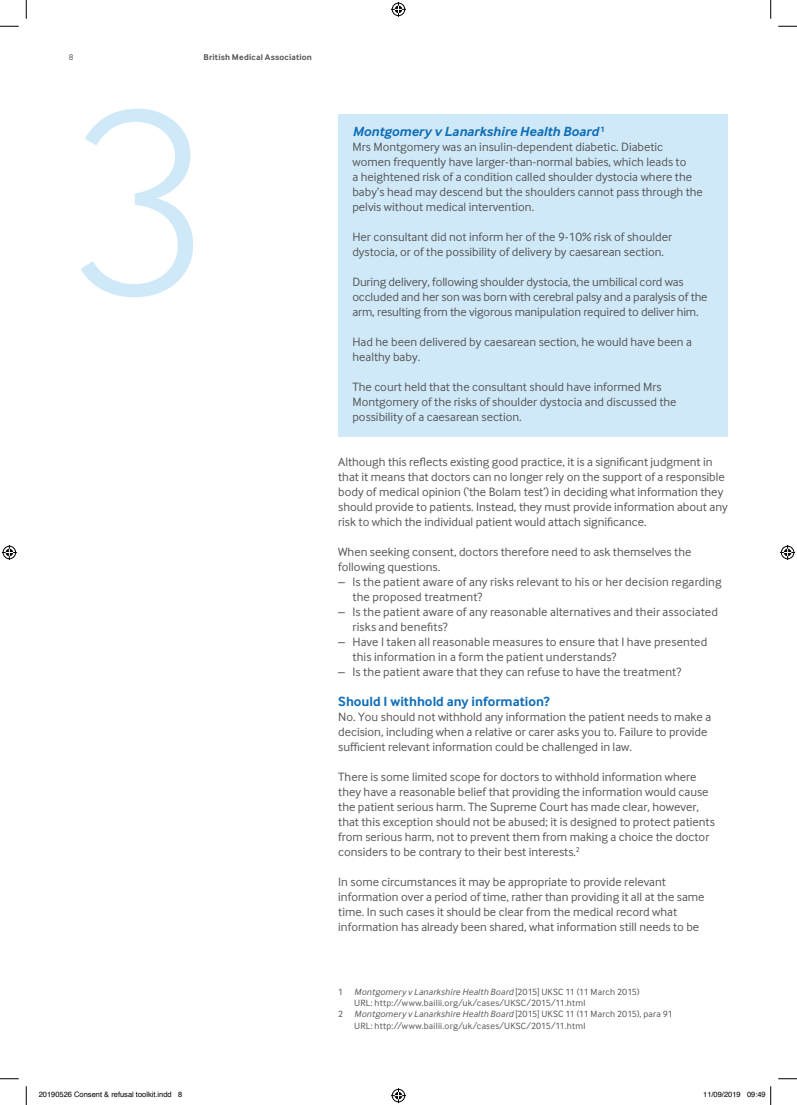
<style>
.page{position:relative;width:797px;height:1105px;background:#fff}
.page>*{position:absolute;margin:0;border:0;box-sizing:border-box;transform-origin:0 0}
.t1{font:300 275px "Inter Face";color:#d0e9f8}
.t2{font:italic 700 13.75px "Inter Face";color:#0f6eb8}
.t3{font:700 13.75px "Inter Face";color:#0f6eb8}
.t4{font:12.5px/15px "Inter Face";color:#57585a}
.t5{font:9.38px "Inter Face";letter-spacing:.02em;color:#57585a}
.t6{font:italic 9.38px "Inter Face";letter-spacing:.02em;color:#57585a}
.t7{font:700 8.75px "Inter Face";letter-spacing:.02em;color:#57585a}
.t8{font:8.75px "Inter Face";color:#57585a}
.t9{font:7.5px "Helvetica";color:#000}
.s1{font-style:normal}
.s2{font-style:italic}
</style>
<div class="page">
<div style="left:338px;top:114px;width:390px;height:322px;background:#d0e9f8"></div>
<svg style="left:0;top:25px;width:19px;height:2px"></svg>
<svg style="left:778px;top:25px;width:19px;height:2px"></svg>
<svg style="left:0;top:1078px;width:19px;height:1px"></svg>
<svg style="left:778px;top:1078px;width:19px;height:1px"></svg>
<svg style="left:25px;top:0;width:2px;height:19px"></svg>
<svg style="left:25px;top:1086px;width:2px;height:19px"></svg>
<svg style="left:770px;top:0;width:1px;height:19px"></svg>
<svg style="left:391px;top:2px;width:15px;height:15px"></svg>
<svg style="left:391px;top:1088px;width:15px;height:15px"></svg>
<svg style="left:2px;top:545px;width:15px;height:15px"></svg>
<svg style="left:780px;top:545px;width:15px;height:15px"></svg>
<svg style="left:770px;top:1086px;width:1px;height:19px"></svg>
<p class="t8" style="left:69px;top:52px;width:6px">8</p>
<p class="t7" style="left:203px;top:52px;width:110px">British Medical Association</p>
<h1 class="t1" style="left:69px;top:47px;width:144px">3</h1>
<p class="t2" style="left:352px;top:124px;width:254px">Montgomery v Lanarkshire Health Board <sup>1</sup></p>
<p class="t4" style="left:352px;top:140px;width:352px">Mrs Montgomery was an insulin-dependent diabetic. Diabetic women frequently have larger-than-normal babies, which leads to<br>a heightened risk of a condition called shoulder dystocia where the baby’s head may descend but the shoulders cannot pass through the pelvis without medical intervention.</p>
<p class="t4" style="left:352px;top:230px;width:321px">Her consultant did not inform her of the 9-10% risk of shoulder dystocia, or of the possibility of delivery by caesarean section.</p>
<p class="t4" style="left:352px;top:275px;width:357px">During delivery, following shoulder dystocia, the umbilical cord was occluded and her son was born with cerebral palsy and a paralysis of the arm, resulting from the vigorous manipulation required to deliver him.</p>
<p class="t4" style="left:352px;top:335px;width:341px">Had he been delivered by caesarean section, he would have been a healthy baby.</p>
<p class="t4" style="left:352px;top:380px;width:326px">The court held that the consultant should have informed Mrs<br>Montgomery of the risks of shoulder dystocia and discussed the possibility of a caesarean section.</p>
<p class="t4" style="left:338px;top:455px;width:391px">Although this reflects existing good practice, it is a significant judgment in that it means that doctors can no longer rely on the support of a responsible body of medical opinion (‘the Bolam test’) in deciding what information they should provide to patients. Instead, they must provide information about any risk to which the individual patient would attach significance.</p>
<p class="t4" style="left:338px;top:545px;width:355px">When seeking consent, doctors therefore need to ask themselves the following questions.</p>
<p class="t4" style="left:352px;top:575px;width:371px;text-indent:-14px">– Is the patient aware of any risks relevant to his or her decision regarding the proposed treatment?</p>
<p class="t4" style="left:352px;top:605px;width:367px;text-indent:-14px">– Is the patient aware of any reasonable alternatives and their associated risks and benefits?</p>
<p class="t4" style="left:352px;top:635px;width:356px;text-indent:-14px">– Have I taken all reasonable measures to ensure that I have presented this information in a form the patient understands?</p>
<p class="t4" style="left:338px;top:665px;width:344px">– Is the patient aware that they can refuse to have the treatment?</p>
<p class="t3" style="left:338px;top:694px;width:213px">Should I withhold any information?</p>
<p class="t4" style="left:338px;top:710px;width:374px">No. You should not withhold any information the patient needs to make a decision, including when a relative or carer asks you to. Failure to provide sufficient relevant information could be challenged in law.</p>
<p class="t4" style="left:338px;top:770px;width:378px">There is some limited scope for doctors to withhold information where they have a reasonable belief that providing the information would cause the patient serious harm. The Supreme Court has made clear, however, that this exception should not be abused; it is designed to protect patients from serious harm, not to prevent them from making a choice the doctor considers to be contrary to their best interests.<sup>2</sup></p>
<p class="t4" style="left:338px;top:875px;width:368px">In some circumstances it may be appropriate to provide relevant information over a period of time, rather than providing it all at the same time. In such cases it should be clear from the medical record what information has already been shared, what information still needs to be</p>
<p class="t6" style="left:338px;top:986px;width:303px"><span class="s1">1</span> Montgomery v Lanarkshire Health Board <span class="s1">[2015] UKSC 11 (11 March 2015)</span></p>
<p class="t5" style="left:354px;top:997px;width:233px">URL: http://www.bailii.org/uk/cases/UKSC/2015/11.html</p>
<p class="t5" style="left:338px;top:1009px;width:336px">2 <span class="s2">Montgomery v Lanarkshire Health Board</span> [2015] UKSC 11 (11 March 2015), para 91</p>
<p class="t5" style="left:354px;top:1020px;width:233px">URL: http://www.bailii.org/uk/cases/UKSC/2015/11.html</p>
<p class="t9" style="left:39px;top:1089px;width:145px">20190526 Consent &amp; refusal toolkit.indd 8</p>
<p class="t9" style="left:703px;top:1089px;width:64px">11/09/2019 09:49</p>
</div>
